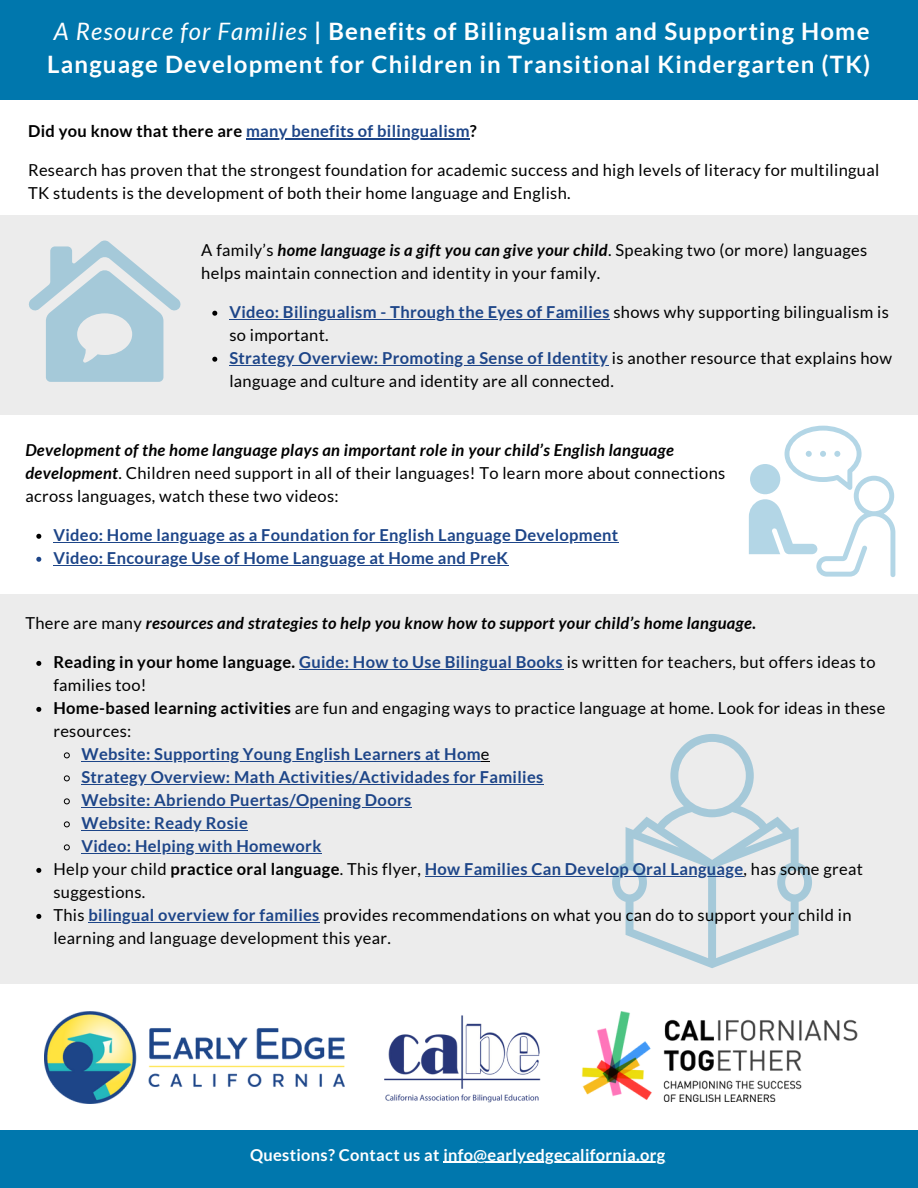
<style>
.page{position:relative;width:918px;height:1188px;background:#fff}
.page>*{position:absolute;margin:0;border:0;box-sizing:border-box;transform-origin:0 0}
.t1{font:700 24px/32.7px "Lato";letter-spacing:.05em;color:#fff}
.t2{font:16.5px/23px "Lato";letter-spacing:.02em;color:#000}
.t3{font:700 16.5px/23px "Lato";letter-spacing:.02em;color:#1d4588}
.t4{font:italic 700 16.5px "Lato";letter-spacing:.02em;color:#000}
.t5{font:700 16.5px "Lato";letter-spacing:.02em;color:#fff}
.s1{font-weight:400;font-style:italic}
.s2{color:#000}
.s3{font-weight:700;font-style:italic}
.s4{font-weight:700;color:#1d4588}
.s5{font-weight:400;font-style:normal}
.s6{font-style:normal}
.s7{font-weight:700}
.s8{font-weight:400;color:#000}
</style>
<div class="page">
<div style="left:0;top:0;width:918px;height:100px;background:#0077ad"></div>
<div style="left:0;top:1131px;width:918px;height:57px;background:#0077ad"></div>
<div style="left:0;top:215px;width:918px;height:199px;background:#ececec"></div>
<div style="left:0;top:594px;width:918px;height:390px;background:#ececec"></div>
<img style="left:45px;top:1011px;width:300px;height:92px">
<img style="left:385px;top:1015px;width:155px;height:88px">
<img style="left:581px;top:1011px;width:277px;height:90px">
<svg style="left:612px;top:734px;width:200px;height:234px"></svg>
<svg style="left:749px;top:426px;width:146px;height:151px"></svg>
<svg style="left:29px;top:241px;width:152px;height:141px"></svg>
<hr style="left:443px;top:1162px;width:223px;height:1px;background:#fff">
<hr style="left:246px;top:138px;width:224px;height:1px;background:#1d4588">
<svg style="left:212px;top:311px;width:5px;height:5px"></svg>
<hr style="left:229px;top:319px;width:381px;height:1px;background:#1d4588">
<svg style="left:212px;top:357px;width:5px;height:5px"></svg>
<hr style="left:229px;top:365px;width:379px;height:1px;background:#1d4588">
<svg style="left:36px;top:534px;width:5px;height:5px"></svg>
<hr style="left:53px;top:542px;width:566px;height:1px;background:#1d4588">
<svg style="left:36px;top:557px;width:5px;height:5px"></svg>
<hr style="left:53px;top:565px;width:455px;height:1px;background:#1d4588">
<svg style="left:36px;top:661px;width:5px;height:5px"></svg>
<hr style="left:299px;top:669px;width:264px;height:1px;background:#1d4588">
<svg style="left:36px;top:707px;width:5px;height:5px"></svg>
<svg style="left:63px;top:752px;width:7px;height:7px"></svg>
<hr style="left:81px;top:761px;width:400px;height:1px;background:#1d4588">
<svg style="left:63px;top:775px;width:7px;height:7px"></svg>
<hr style="left:81px;top:784px;width:463px;height:1px;background:#1d4588">
<svg style="left:63px;top:798px;width:7px;height:7px"></svg>
<hr style="left:81px;top:807px;width:331px;height:1px;background:#1d4588">
<svg style="left:63px;top:821px;width:7px;height:7px"></svg>
<hr style="left:81px;top:830px;width:167px;height:1px;background:#1d4588">
<svg style="left:63px;top:844px;width:7px;height:7px"></svg>
<hr style="left:81px;top:853px;width:241px;height:1px;background:#1d4588">
<svg style="left:36px;top:868px;width:5px;height:5px"></svg>
<hr style="left:425px;top:876px;width:319px;height:1px;background:#1d4588">
<svg style="left:36px;top:914px;width:5px;height:5px"></svg>
<hr style="left:88px;top:922px;width:232px;height:1px;background:#1d4588">
<p class="t1" style="left:47px;top:14px;width:825px"><span class="s1">A Resource for Families</span> | Benefits of Bilingualism and Supporting Home<br>Language Development for Children in Transitional Kindergarten (TK)</p>
<p class="t3" style="left:28px;top:120px;width:450px"><span class="s2">Did you know that there are</span> many benefits of bilingualism<span class="s2">?</span></p>
<p class="t2" style="left:28px;top:159px;width:853px">Research has proven that the strongest foundation for academic success and high levels of literacy for multilingual</p>
<p class="t2" style="left:28px;top:182px;width:544px">TK students is the development of both their home language and English.</p>
<p class="t2" style="left:201px;top:238px;width:667px">A family’s <span class="s3">home language is a gift you can give your child</span>. Speaking two (or more) languages helps maintain connection and identity in your family.</p>
<p class="t2" style="left:229px;top:300px;width:661px"><span class="s4">Video: Bilingualism - Through the Eyes of Families</span> shows why supporting bilingualism is so important.</p>
<p class="t2" style="left:229px;top:346px;width:664px"><span class="s4">Strategy Overview: Promoting a Sense of Identity</span> is another resource that explains how language and culture and identity are all connected.</p>
<p class="t2" style="left:25px;top:438px;width:701px"><span class="s3">Development of the home language plays an important role in your child’s English language development</span>. Children need support in all of their languages! To learn more about connections across languages, watch these two videos:</p>
<p class="t3" style="left:53px;top:523px;width:566px">Video: Home language as a Foundation for English Language Development</p>
<p class="t3" style="left:53px;top:546px;width:456px">Video: Encourage Use of Home Language at Home and PreK</p>
<p class="t4" style="left:25px;top:613px;width:732px"><span class="s5">There are many</span> resources and strategies to help you know how to support your child’s home language<span class="s6">.</span></p>
<p class="t2" style="left:53px;top:650px;width:824px"><span class="s7">Reading in your home language.</span> <span class="s4">Guide: How to Use Bilingual Books</span> is written for teachers, but offers ideas to</p>
<p class="t2" style="left:53px;top:673px;width:834px">families too!<br><span class="s7">Home-based learning activities</span> are fun and engaging ways to practice language at home. Look for ideas in these</p>
<p class="t3" style="left:81px;top:719px;width:410px;text-indent:-28px"><span class="s8">resources:<br></span>Website: Supporting Young English Learners at Hom<span class="s8">e</span></p>
<p class="t3" style="left:81px;top:765px;width:463px">Strategy Overview: Math Activities/Actividades for Families</p>
<p class="t3" style="left:81px;top:788px;width:331px">Website: Abriendo Puertas/Opening Doors</p>
<p class="t3" style="left:81px;top:811px;width:168px">Website: Ready Rosie</p>
<p class="t3" style="left:81px;top:834px;width:242px">Video: Helping with Homework</p>
<p class="t2" style="left:53px;top:857px;width:811px">Help your child <span class="s7">practice oral language</span>. This flyer, <span class="s4">How Families Can Develop Oral Language</span>, has some great</p>
<p class="t2" style="left:53px;top:880px;width:800px">suggestions.<br>This <span class="s4">bilingual overview for families</span> provides recommendations on what you can do to support your child in</p>
<h2 class="t2" style="left:53px;top:926px;width:339px">learning and language development this year.</h2>
<p class="t5" style="left:250px;top:1144px;width:417px">Questions? Contact us at info@earlyedgecalifornia.org</p>
</div>
